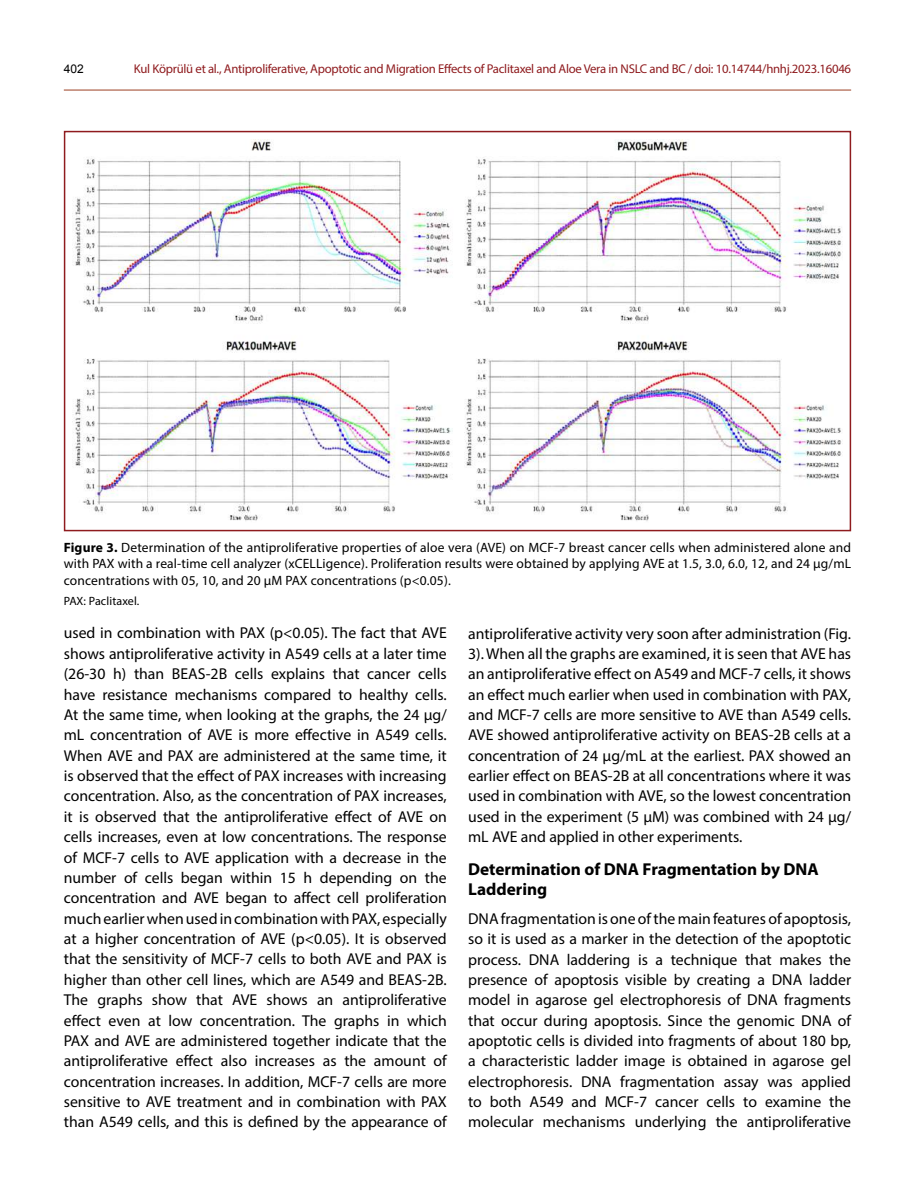
<style>
.page{position:relative;width:915px;height:1191px;background:#fff}
.page>*{position:absolute;margin:0;border:0;box-sizing:border-box;transform-origin:0 0}
.t1{font:700 17.25px/20.2px "Myriad Pro";color:#000}
.t2{font:15.75px/20.4px "Myriad Pro";color:#000;text-align:justify}
.t3{font:13.5px/16.5px "Myriad Pro";letter-spacing:.01em;color:#000;text-align:justify}
.t4{font:12.75px "Myriad Pro";letter-spacing:-.02em;color:#8f1b1e}
.t5{font:12px "Myriad Pro";letter-spacing:.01em;color:#000}
.t6{font:12px "Arial";color:#000}
.s1{font-weight:700}
</style>
<div class="page">
<hr style="left:64px;top:89px;width:786px;height:2px;background:#bd7f6c">
<div style="left:64px;top:131px;width:786px;height:400px;border:2px solid #8f1b1e"></div>
<img style="left:72px;top:139px;width:770px;height:382px">
<p class="t6" style="left:64px;top:60px;width:22px">402</p>
<p class="t4" style="left:134px;top:61px;width:718px">Kul Köprülü et al., Antiproliferative, Apoptotic and Migration Effects of Paclitaxel and Aloe Vera in NSLC and BC / doi: 10.14744/hnhj.2023.16046</p>
<p class="t3" style="left:64px;top:538px;width:788px"><span class="s1">Figure 3.</span> Determination of the antiproliferative properties of aloe vera (AVE) on MCF-7 breast cancer cells when administered alone and with PAX with a real-time cell analyzer (xCELLigence). Proliferation results were obtained by applying AVE at 1.5, 3.0, 6.0, 12, and 24 µg/mL concentrations with 05, 10, and 20 µM PAX concentrations (p&lt;0.05).</p>
<p class="t5" style="left:64px;top:594px;width:77px">PAX: Paclitaxel.</p>
<p class="t2" style="left:64px;top:622px;width:384px">used in combination with PAX (p&lt;0.05). The fact that AVE shows antiproliferative activity in A549 cells at a later time (26-30 h) than BEAS-2B cells explains that cancer cells have resistance mechanisms compared to healthy cells.<br>At the same time, when looking at the graphs, the 24 µg/ mL concentration of AVE is more effective in A549 cells.<br>When AVE and PAX are administered at the same time, it is observed that the effect of PAX increases with increasing concentration. Also, as the concentration of PAX increases, it is observed that the antiproliferative effect of AVE on cells increases, even at low concentrations. The response of MCF-7 cells to AVE application with a decrease in the number of cells began within 15 h depending on the concentration and AVE began to affect cell proliferation much earlier when used in combination with PAX, especially at a higher concentration of AVE (p&lt;0.05). It is observed that the sensitivity of MCF-7 cells to both AVE and PAX is higher than other cell lines, which are A549 and BEAS-2B.<br>The graphs show that AVE shows an antiproliferative effect even at low concentration. The graphs in which PAX and AVE are administered together indicate that the antiproliferative effect also increases as the amount of concentration increases. In addition, MCF-7 cells are more sensitive to AVE treatment and in combination with PAX than A549 cells, and this is defined by the appearance of</p>
<p class="t2" style="left:468px;top:623px;width:384px">antiproliferative activity very soon after administration (Fig.<br>3). When all the graphs are examined, it is seen that AVE has an antiproliferative effect on A549 and MCF-7 cells, it shows an effect much earlier when used in combination with PAX, and MCF-7 cells are more sensitive to AVE than A549 cells.<br>AVE showed antiproliferative activity on BEAS-2B cells at a concentration of 24 µg/mL at the earliest. PAX showed an earlier effect on BEAS-2B at all concentrations where it was used in combination with AVE, so the lowest concentration used in the experiment (5 µM) was combined with 24 µg/ mL AVE and applied in other experiments.</p>
<p class="t1" style="left:468px;top:858px;width:352px">Determination of DNA Fragmentation by DNA<br>Laddering</p>
<p class="t2" style="left:468px;top:908px;width:384px">DNA fragmentation is one of the main features of apoptosis, so it is used as a marker in the detection of the apoptotic process. DNA laddering is a technique that makes the presence of apoptosis visible by creating a DNA ladder model in agarose gel electrophoresis of DNA fragments that occur during apoptosis. Since the genomic DNA of apoptotic cells is divided into fragments of about 180 bp, a characteristic ladder image is obtained in agarose gel electrophoresis. DNA fragmentation assay was applied to both A549 and MCF-7 cancer cells to examine the molecular mechanisms underlying the antiproliferative</p>
</div>
